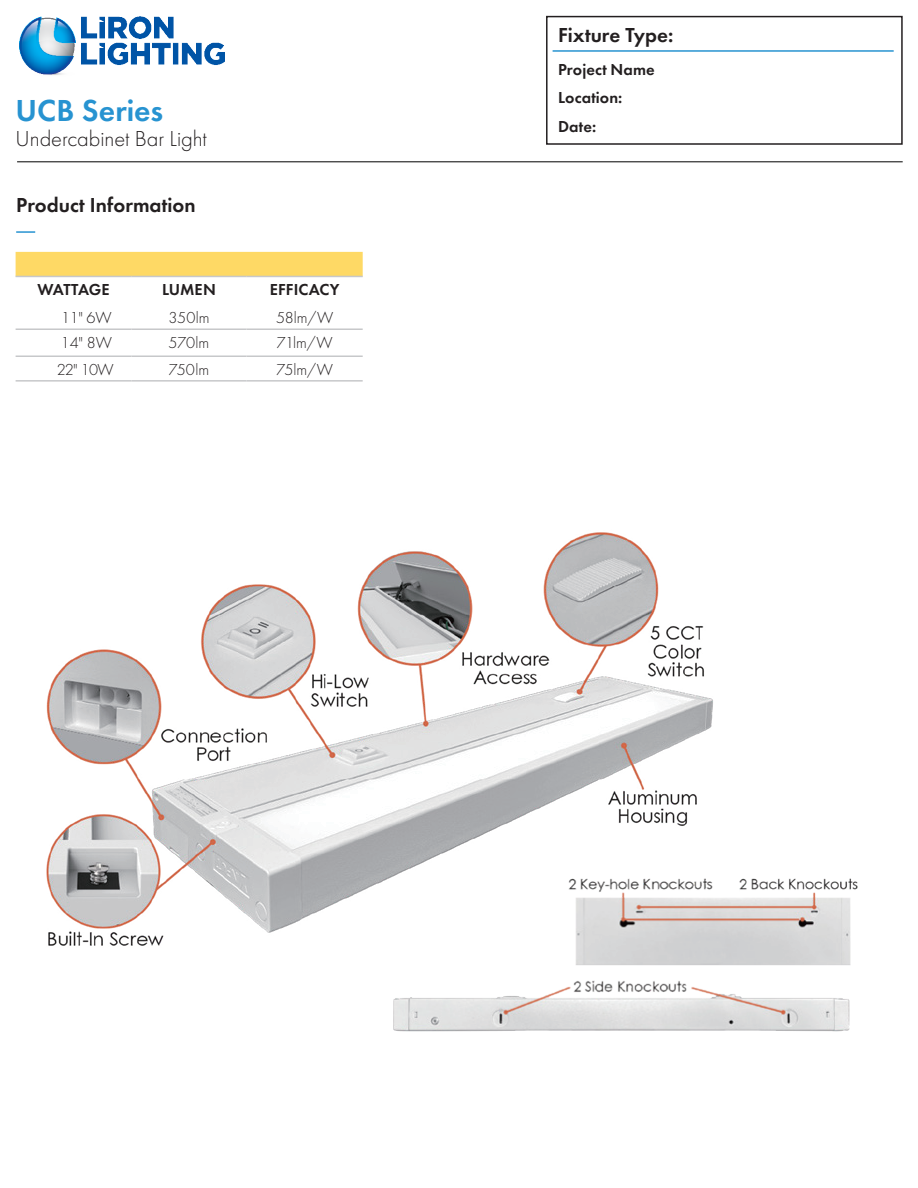
<style>
.page{position:relative;width:918px;height:1188px;background:#fff}
.page>*{position:absolute;margin:0;border:0;box-sizing:border-box;transform-origin:0 0}
.t1{font:600 31.5px "Futura PT";color:#2793d1}
.t2{font:300 22.5px "Futura PT";letter-spacing:-.005em;color:#231f20}
.t3{font:600 21px "Futura PT";color:#231f20}
.t4{font:300 16.5px "Futura PT";letter-spacing:-.01em;color:#231f20}
.t5{font:600 16.5px/28.5px "Futura PT";letter-spacing:.005em;color:#231f20}
.t6{font:600 16.5px "Futura PT";letter-spacing:-.025em;color:#231f20}
</style>
<div class="page">
<div style="left:546px;top:16px;width:357px;height:129px;border:2px solid #231f20"></div>
<hr style="left:553px;top:50px;width:341px;height:2px;background:#2793d1">
<img style="left:19px;top:16px;width:206px;height:59px">
<hr style="left:17px;top:162px;width:886px;height:1px;background:#000">
<svg style="left:16px;top:231px;width:19px;height:2px"></svg>
<div style="left:16px;top:252px;width:347px;height:24px;background:#fed965"></div>
<hr style="left:16px;top:276px;width:115px;height:1px;background:#c7c8ca">
<hr style="left:131px;top:276px;width:116px;height:1px;background:#c7c8ca">
<hr style="left:247px;top:276px;width:116px;height:1px;background:#c7c8ca">
<hr style="left:16px;top:328px;width:115px;height:2px;background:#c7c8ca">
<hr style="left:131px;top:328px;width:116px;height:2px;background:#c7c8ca">
<hr style="left:247px;top:328px;width:116px;height:2px;background:#c7c8ca">
<hr style="left:16px;top:356px;width:115px;height:1px;background:#c7c8ca">
<hr style="left:131px;top:356px;width:116px;height:1px;background:#c7c8ca">
<hr style="left:247px;top:356px;width:116px;height:1px;background:#c7c8ca">
<hr style="left:16px;top:380px;width:115px;height:2px;background:#c7c8ca">
<hr style="left:131px;top:380px;width:116px;height:2px;background:#c7c8ca">
<hr style="left:247px;top:380px;width:116px;height:2px;background:#c7c8ca">
<img style="left:46px;top:532px;width:667px;height:414px">
<img style="left:380px;top:873px;width:478px;height:159px">
<p class="t1" style="left:16px;top:91px;width:149px">UCB Series</p>
<p class="t2" style="left:16px;top:126px;width:193px">Undercabinet Bar Light</p>
<p class="t3" style="left:16px;top:192px;width:181px">Product Information</p>
<p class="t6" style="left:37px;top:279px;width:74px">WATTAGE</p>
<p class="t5" style="left:162px;top:275px;width:55px">LUMEN</p>
<p class="t5" style="left:270px;top:275px;width:71px">EFFICACY</p>
<p class="t4" style="left:61px;top:309px;width:52px">11" 6W</p>
<p class="t4" style="left:168px;top:308px;width:43px">350lm</p>
<p class="t4" style="left:276px;top:308px;width:59px">58lm/W</p>
<p class="t4" style="left:61px;top:333px;width:52px">14" 8W</p>
<p class="t4" style="left:169px;top:333px;width:42px">570lm</p>
<p class="t4" style="left:277px;top:333px;width:57px">71lm/W</p>
<p class="t4" style="left:57px;top:360px;width:58px">22" 10W</p>
<p class="t4" style="left:169px;top:360px;width:42px">750lm</p>
<p class="t4" style="left:276px;top:360px;width:58px">75lm/W</p>
<p class="t3" style="left:558px;top:21px;width:117px">Fixture Type:</p>
<p class="t5" style="left:558px;top:55px;width:98px">Project Name<br>Location:<br>Date:</p>
</div>
